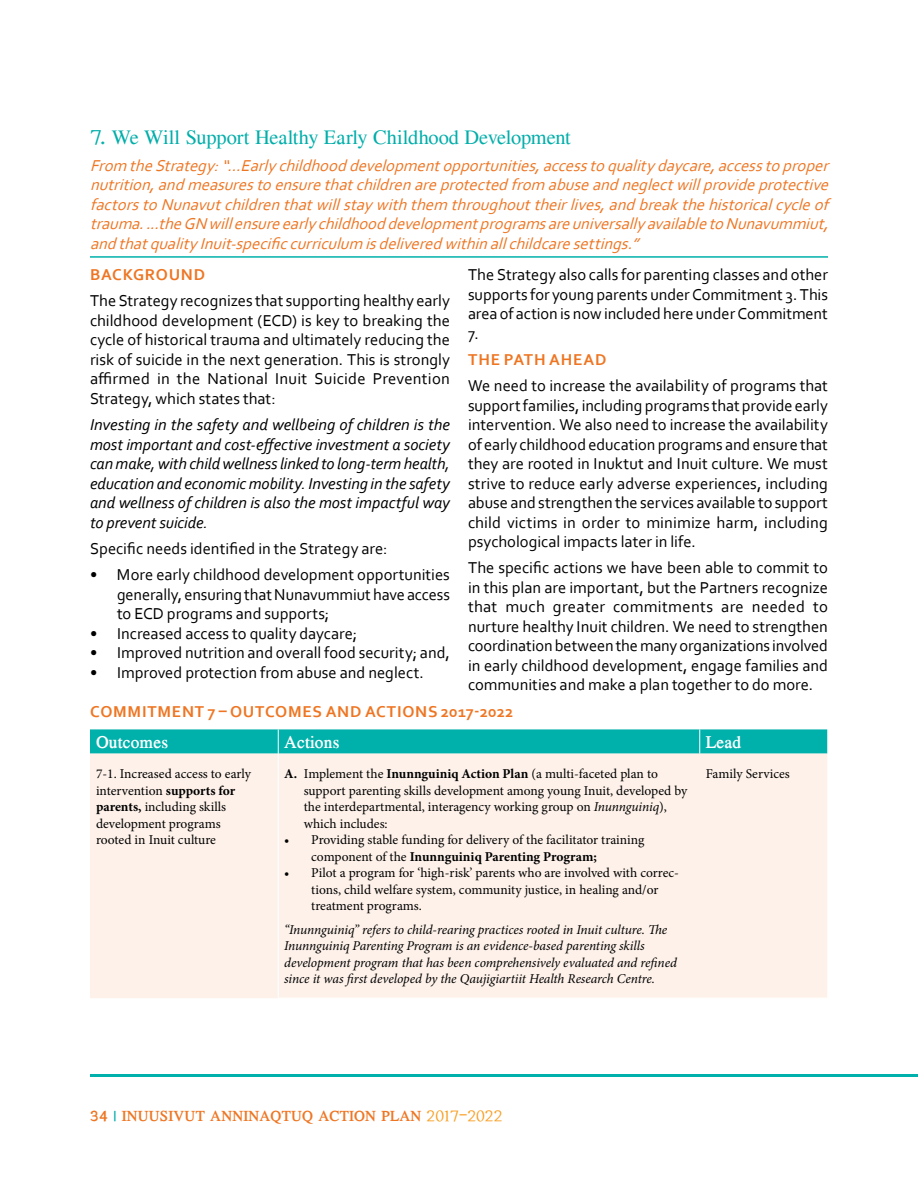
<style>
.page{position:relative;width:918px;height:1188px;background:#fff}
.page>*{position:absolute;margin:0;border:0;box-sizing:border-box;transform-origin:0 0}
.t1{font:24px "Masinahikan";letter-spacing:-.005em;color:#00aeaa}
.t2{font:700 21px "Masinahikan";color:#fff}
.t3{font:700 18px "Masinahikan";color:#ee7623}
.t4{font:16.5px/19.5px "Corbel";color:#000;text-align:justify}
.t5{font:italic 16.5px/19.5px "Corbel";color:#ee7623;text-align:justify}
.t6{font:italic 16.5px/19.5px "Corbel";color:#000;text-align:justify}
.t7{font:700 16.5px "Corbel";letter-spacing:.045em;color:#ee7623}
.t8{font:13.5px/16.5px "Minion Pro";letter-spacing:-.005em;color:#000}
.t9{font:italic 13.5px/16.5px "Minion Pro";letter-spacing:-.01em;color:#000}
.s1{font-weight:700}
.s2{font-style:italic}
.s3{color:#00b0aa}
.s4{font-weight:400;color:#f99d1e}
</style>
<div class="page">
<hr style="left:90px;top:1074px;width:828px;height:3px;background:#00b0aa">
<hr style="left:90px;top:256px;width:738px;height:2px;background:#00b0aa">
<div style="left:90px;top:754px;width:737px;height:244px;background:#fdf1e9"></div>
<svg style="left:90px;top:729px;width:737px;height:25px;background:#0bb3ad"></svg>
<hr style="left:278px;top:754px;width:1px;height:244px;background:#fff">
<h1 class="t1" style="left:90px;top:125px;width:482px">7. We Will Support Healthy Early Childhood Development</h1>
<p class="t5" style="left:90px;top:155px;width:745px">From theStrategy:“...Earlychildhooddevelopmentopportunities,accesstoqualitydaycare,accesstoproper nutrition,andmeasurestoensurethatchildrenareprotectedfrom abuseandneglectwillprovideprotective factorstoNunavutchildrenthatwillstaywiththem throughouttheirlives,andbreakthehistoricalcycleof trauma....theGN willensureearlychildhooddevelopmentprogramsareuniversallyavailabletoNunavummiut, andthatqualityInuit-specificcurriculum isdeliveredwithinallchildcaresettings.”</p>
<p class="t7" style="left:90px;top:264px;width:116px">BACKGROUND</p>
<p class="t4" style="left:90px;top:291px;width:362px">The Strategy recognizes that supporting healthy early childhood development (ECD) is key to breaking the cycle of historical trauma and ultimately reducing the risk of suicide in the next generation. This is strongly affirmed in the National Inuit Suicide Prevention Strategy, which states that:</p>
<p class="t6" style="left:90px;top:415px;width:362px">Investing in the safety and wellbeing of children is the most important and cost-effective investment a society can make, with child wellness linked to long-term health, education and economic mobility. Investing in the safety and wellness of children is also the most impactful way to prevent suicide.</p>
<p class="t4" style="left:90px;top:538px;width:299px">Specific needs identified in the Strategy are:</p>
<p class="t4" style="left:117px;top:565px;width:335px;text-indent:-27px">• More early childhood development opportunities generally, ensuring that Nunavummiut have access to ECD programs and supports;</p>
<p class="t4" style="left:90px;top:623px;width:269px">• Increased access to quality daycare;</p>
<p class="t4" style="left:90px;top:643px;width:362px">• Improved nutrition and overall food security; and,</p>
<p class="t4" style="left:90px;top:662px;width:335px">• Improved protection from abuse and neglect.</p>
<p class="t4" style="left:468px;top:265px;width:362px">The Strategy also calls for parenting classes and other supports for young parents under Commitment 3. This area of action is now included here under Commitment 7.</p>
<p class="t7" style="left:468px;top:349px;width:140px">THE PATH AHEAD</p>
<p class="t4" style="left:468px;top:376px;width:362px">We need to increase the availability of programs that support families, including programs that provide early intervention. We also need to increase the availability of early childhood education programs and ensure that they are rooted in Inuktut and Inuit culture. We must strive to reduce early adverse experiences, including abuse and strengthen the services available to support child victims in order to minimize harm, including psychological impacts later in life.</p>
<p class="t4" style="left:468px;top:558px;width:362px">The specific actions we have been able to commit to in this plan are important, but the Partners recognize that much greater commitments are needed to nurture healthy Inuit children. We need to strengthen coordination between the many organizations involved in early childhood development, engage families and communities and make a plan together to do more.</p>
<p class="t7" style="left:90px;top:701px;width:425px">COMMITMENT 7 – OUTCOMES AND ACTIONS 2017-2022</p>
<p class="t2" style="left:96px;top:731px;width:74px">Outcomes</p>
<p class="t2" style="left:284px;top:731px;width:57px">Actions</p>
<p class="t2" style="left:706px;top:731px;width:37px">Lead</p>
<p class="t8" style="left:96px;top:766px;width:157px">7-1. Increased access to early intervention <span class="s1">supports for parents,</span> including skills development programs rooted in Inuit culture</p>
<p class="t8" style="left:304px;top:766px;width:385px;text-indent:-19px"><span class="s1">A.</span> Implement the <span class="s1">Inunnguiniq Action Plan</span> (a multi-faceted plan to support parenting skills development among young Inuit, developed by the interdepartmental, interagency working group on <span class="s2">Inunnguiniq</span>), which includes:</p>
<p class="t8" style="left:706px;top:766px;width:86px">Family Services</p>
<p class="t8" style="left:311px;top:832px;width:335px;text-indent:-27px">• Providing stable funding for delivery of the facilitator training component of the <span class="s1">Inunnguiniq Parenting Program;</span></p>
<p class="t8" style="left:311px;top:865px;width:369px;text-indent:-27px">• Pilot a program for ‘high-risk’ parents who are involved with correc&shy;tions, child welfare system, community justice, in healing and/or treatment programs.</p>
<p class="t9" style="left:284px;top:921px;width:394px">“Inunnguiniq” refers to child-rearing practices rooted in Inuit culture. The Inunnguiniq Parenting Program is an evidence-based parenting skills development program that has been comprehensively evaluated and refined since it was first developed by the Qaujigiartiit Health Research Centre.</p>
<p class="t3" style="left:90px;top:1106px;width:414px">34 <span class="s3">|</span> INUUSIVUT ANNINAQTUQ ACTION PLAN <span class="s4">2017–2022</span></p>
</div>
